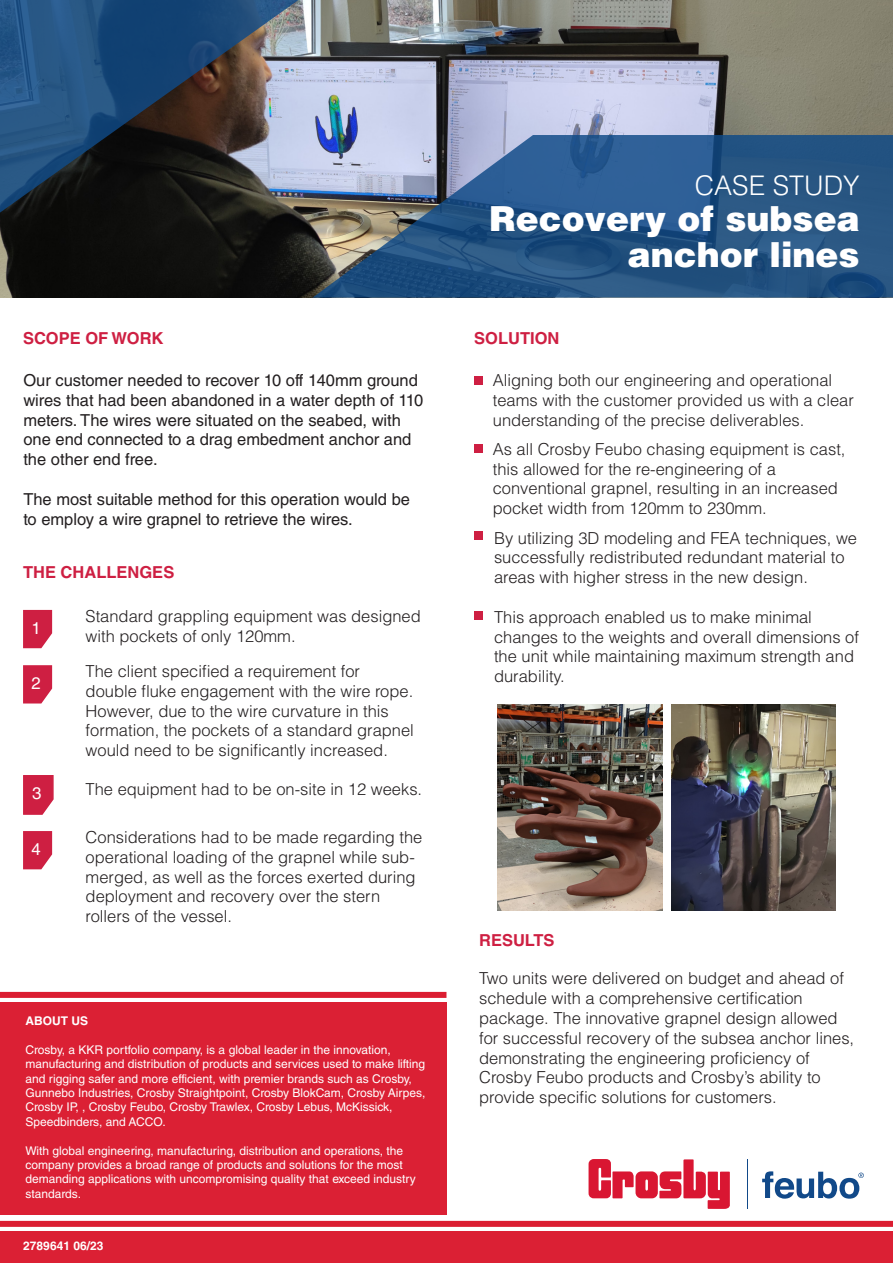
<style>
.page{position:relative;width:893px;height:1263px;background:#fff}
.page>*{position:absolute;margin:0;border:0;box-sizing:border-box;transform-origin:0 0}
.t1{font:900 34.5px/36px "Helvetica LT Std";color:#fff;text-align:right}
.t2{font:300 27px "Helvetica LT Std";color:#fff}
.t3{font:16.8px "Helvetica LT Std";color:#fff}
.t4{font:300 16.5px/19.8px "Helvetica LT Std";color:#231f20}
.t5{font:16.5px/19.8px "Helvetica LT Std";color:#231f20}
.t6{font:700 16.5px "Helvetica LT Std";color:#ce1f42}
.t7{font:12px/14.4px "Helvetica LT Std";color:#fff}
.t8{font:700 12px "Helvetica LT Std";color:#fff}
</style>
<div class="page">
<div style="left:0;top:992px;width:446px;height:6px;background:#db1d31"></div>
<div style="left:0;top:1002px;width:446px;height:213px;background:#db2034"></div>
<img style="left:0;top:0;width:893px;height:298px">
<svg style="left:589px;top:1159px;width:141px;height:50px"></svg>
<hr style="left:747px;top:1159px;width:1px;height:50px;background:#114989">
<svg style="left:762px;top:1171px;width:102px;height:28px"></svg>
<img style="left:498px;top:705px;width:164px;height:205px">
<img style="left:671px;top:705px;width:165px;height:205px">
<div style="left:0;top:1221px;width:893px;height:6px;background:#db1d31"></div>
<svg style="left:313px;top:135px;width:580px;height:163px;background:#3b628c"></svg>
<div style="left:0;top:1231px;width:893px;height:32px;background:#db2034"></div>
<svg style="left:23px;top:610px;width:29px;height:38px"></svg>
<svg style="left:23px;top:665px;width:29px;height:38px"></svg>
<svg style="left:23px;top:775px;width:31px;height:40px"></svg>
<svg style="left:23px;top:831px;width:29px;height:38px"></svg>
<div style="left:474px;top:376px;width:9px;height:8px;background:#ce1f42"></div>
<div style="left:474px;top:444px;width:9px;height:8px;background:#ce1f42"></div>
<svg style="left:0;top:0;width:298px;height:213px;background:#334960"></svg>
<div style="left:474px;top:532px;width:9px;height:8px;background:#ce1f42"></div>
<div style="left:474px;top:611px;width:9px;height:8px;background:#ce1f42"></div>
<p class="t6" style="left:23px;top:328px;width:142px">SCOPE OF WORK</p>
<p class="t5" style="left:23px;top:370px;width:401px">Our customer needed to recover 10 off 140mm ground wires that had been abandoned in a water depth of 110 meters. The wires were situated on the seabed, with one end connected to a drag embedment anchor and the other end free.</p>
<p class="t5" style="left:23px;top:489px;width:388px">The most suitable method for this operation would be to employ a wire grapnel to retrieve the wires.</p>
<p class="t6" style="left:23px;top:562px;width:153px">THE CHALLENGES</p>
<p class="t3" style="left:32px;top:618px;width:11px">1</p>
<p class="t3" style="left:32px;top:673px;width:11px">2</p>
<p class="t3" style="left:32px;top:784px;width:11px">3</p>
<p class="t3" style="left:32px;top:839px;width:11px">4</p>
<p class="t4" style="left:86px;top:606px;width:337px">Standard grappling equipment was designed with pockets of only 120mm.</p>
<p class="t4" style="left:86px;top:661px;width:330px">The client specified a requirement for double fluke engagement with the wire rope.<br>However, due to the wire curvature in this formation, the pockets of a standard grapnel would need to be significantly increased.</p>
<p class="t4" style="left:86px;top:779px;width:338px">The equipment had to be on-site in 12 weeks.</p>
<p class="t4" style="left:86px;top:827px;width:338px">Considerations had to be made regarding the operational loading of the grapnel while sub&shy;merged, as well as the forces exerted during deployment and recovery over the stern rollers of the vessel.</p>
<p class="t8" style="left:26px;top:1013px;width:64px">ABOUT US</p>
<p class="t7" style="left:26px;top:1042px;width:401px">Crosby, a KKR portfolio company, is a global leader in the innovation, manufacturing and distribution of products and services used to make lifting and rigging safer and more efficient, with premier brands such as Crosby, Gunnebo Industries, Crosby Straightpoint, Crosby BlokCam, Crosby Airpes, Crosby IP, , Crosby Feubo, Crosby Trawlex, Crosby Lebus, McKissick,</p>
<p class="t7" style="left:26px;top:1114px;width:142px">Speedbinders, and ACCO.</p>
<p class="t7" style="left:26px;top:1143px;width:392px">With global engineering, manufacturing, distribution and operations, the company provides a broad range of products and solutions for the most demanding applications with uncompromising quality that exceed industry standards.</p>
<p class="t8" style="left:23px;top:1239px;width:82px">2789641 06/23</p>
<p class="t2" style="left:695px;top:168px;width:166px">CASE STUDY</p>
<p class="t1" style="left:489px;top:199px;width:372px">Recovery of subsea anchor lines</p>
<p class="t6" style="left:474px;top:328px;width:87px">SOLUTION</p>
<p class="t4" style="left:493px;top:370px;width:362px">Aligning both our engineering and operational teams with the customer provided us with a clear</p>
<p class="t4" style="left:493px;top:410px;width:313px">understanding of the precise deliverables.</p>
<p class="t4" style="left:493px;top:439px;width:354px">As all Crosby Feubo chasing equipment is cast, this allowed for the re-engineering of a</p>
<p class="t4" style="left:493px;top:478px;width:347px">conventional grapnel, resulting in an increased pocket width from 120mm to 230mm.</p>
<p class="t4" style="left:494px;top:528px;width:365px">By utilizing 3D modeling and FEA techniques, we successfully redistributed redundant material to areas with higher stress in the new design.</p>
<p class="t4" style="left:494px;top:607px;width:319px">This approach enabled us to make minimal</p>
<p class="t4" style="left:494px;top:627px;width:366px">changes to the weights and overall dimensions of the unit while maintaining maximum strength and durability.</p>
<p class="t6" style="left:479px;top:930px;width:77px">RESULTS</p>
<p class="t4" style="left:479px;top:968px;width:366px">Two units were delivered on budget and ahead of schedule with a comprehensive certification</p>
<p class="t4" style="left:479px;top:1008px;width:377px">package. The innovative grapnel design allowed for successful recovery of the subsea anchor lines,</p>
<p class="t4" style="left:479px;top:1047px;width:343px">demonstrating the engineering proficiency of<br>Crosby Feubo products and Crosby’s ability to provide specific solutions for customers.</p>
</div>
